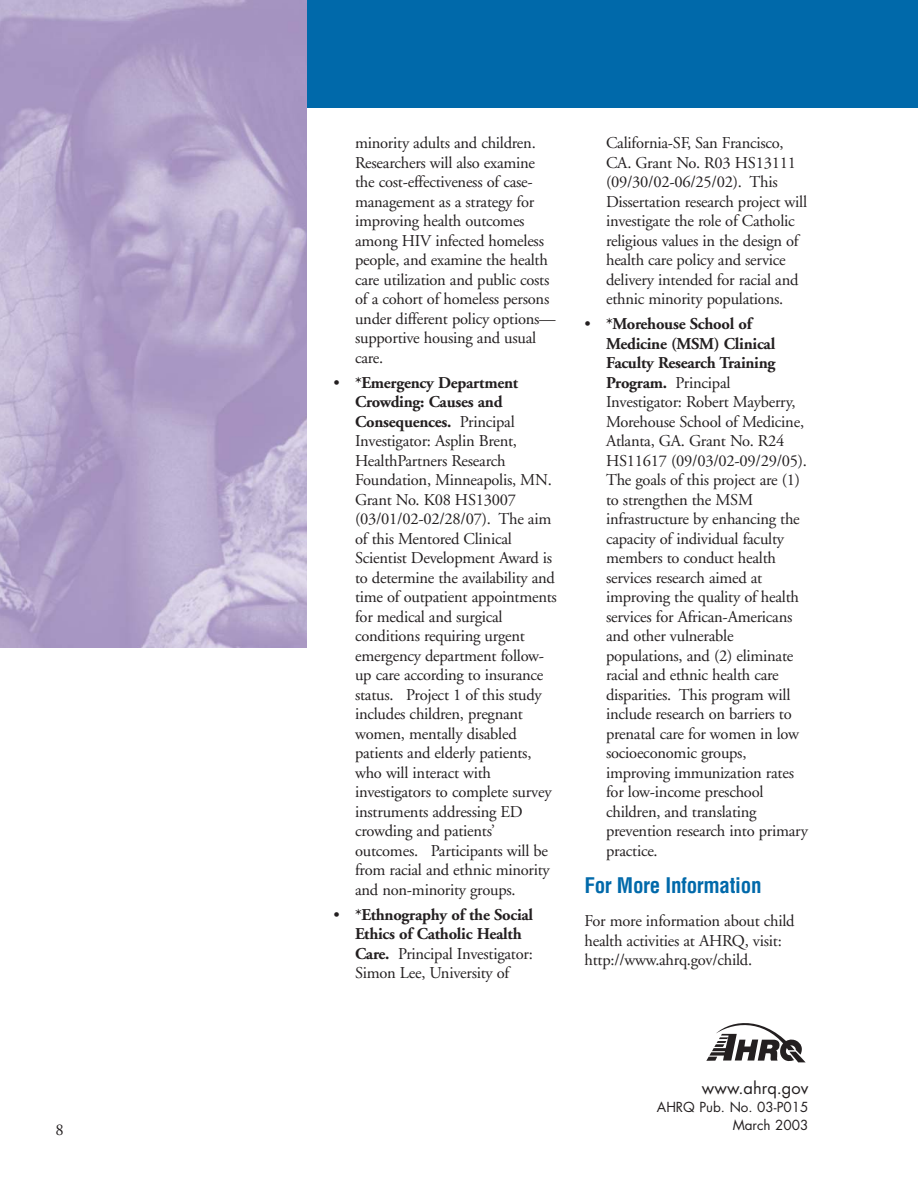
<style>
.page{position:relative;width:918px;height:1188px;background:#fff}
.page>*{position:absolute;margin:0;border:0;box-sizing:border-box;transform-origin:0 0}
.t1{font:700 condensed 21px "Helvetica";letter-spacing:-.015em;color:#0069aa}
.t2{font:16.5px/19.5px "Adobe Garamond";letter-spacing:-.015em;color:#231f20}
.t3{font:700 16.5px/19.5px "Adobe Garamond";letter-spacing:-.015em;color:#231f20}
.t4{font:16.5px "Futura";color:#231f20}
.t5{font:13.5px/18px "Futura";color:#231f20;text-align:right}
.s1{font-weight:700}
.s2{font-weight:400}
</style>
<div class="page">
<div style="left:280px;top:0;width:638px;height:108px;background:#0069aa"></div>
<img style="left:0;top:0;width:307px;height:648px">
<svg style="left:706px;top:1023px;width:99px;height:39px"></svg>
<p class="t2" style="left:56px;top:1122px;width:10px">8</p>
<p class="t2" style="left:355px;top:135px;width:202px">minority adults and children.<br>Researchers will also examine the cost-effectiveness of case&shy;management as a strategy for improving health outcomes among HIV infected homeless people, and examine the health care utilization and public costs of a cohort of homeless persons under different policy options— supportive housing and usual care.</p>
<p class="t2" style="left:355px;top:374px;width:203px;text-indent:-22px">• <span class="s1">*Emergency Department<br>Crowding: Causes and<br>Consequences.</span> Principal<br>Investigator: Asplin Brent,<br>HealthPartners Research<br>Foundation, Minneapolis, MN.<br>Grant No. K08 HS13007 (03/01/02-02/28/07). The aim of this Mentored Clinical<br>Scientist Development Award is to determine the availability and time of outpatient appointments for medical and surgical conditions requiring urgent emergency department follow&shy;up care according to insurance status. Project 1 of this study includes children, pregnant women, mentally disabled patients and elderly patients, who will interact with investigators to complete survey instruments addressing ED crowding and patients’ outcomes. Participants will be from racial and ethnic minority and non-minority groups.</p>
<p class="t3" style="left:355px;top:906px;width:180px;text-indent:-22px"><span class="s2">•</span> *Ethnography of the Social<br>Ethics of Catholic Health<br>Care. <span class="s2">Principal Investigator:<br>Simon Lee, University of</span></p>
<p class="t2" style="left:606px;top:135px;width:203px">California-SF, San Francisco,<br>CA. Grant No. R03 HS13111 (09/30/02-06/25/02). This<br>Dissertation research project will investigate the role of Catholic religious values in the design of health care policy and service delivery intended for racial and ethnic minority populations.</p>
<p class="t2" style="left:606px;top:316px;width:203px;text-indent:-22px">• <span class="s1">*Morehouse School of<br>Medicine (MSM) Clinical<br>Faculty Research Training<br>Program.</span> Principal<br>Investigator: Robert Mayberry,<br>Morehouse School of Medicine,<br>Atlanta, GA. Grant No. R24<br>HS11617 (09/03/02-09/29/05).<br>The goals of this project are (1) to strengthen the MSM infrastructure by enhancing the capacity of individual faculty members to conduct health services research aimed at improving the quality of health services for African-Americans and other vulnerable populations, and (2) eliminate racial and ethnic health care disparities. This program will include research on barriers to prenatal care for women in low socioeconomic groups, improving immunization rates for low-income preschool children, and translating prevention research into primary practice.</p>
<p class="t1" style="left:584px;top:878px;width:179px">For More Information</p>
<p class="t2" style="left:584px;top:913px;width:212px">For more information about child health activities at AHRQ, visit: http://www.ahrq.gov/child.</p>
<p class="t4" style="left:702px;top:1081px;width:108px">www.ahrq.gov</p>
<p class="t5" style="left:657px;top:1100px;width:153px">AHRQ Pub. No. 03-P015<br>March 2003</p>
</div>
